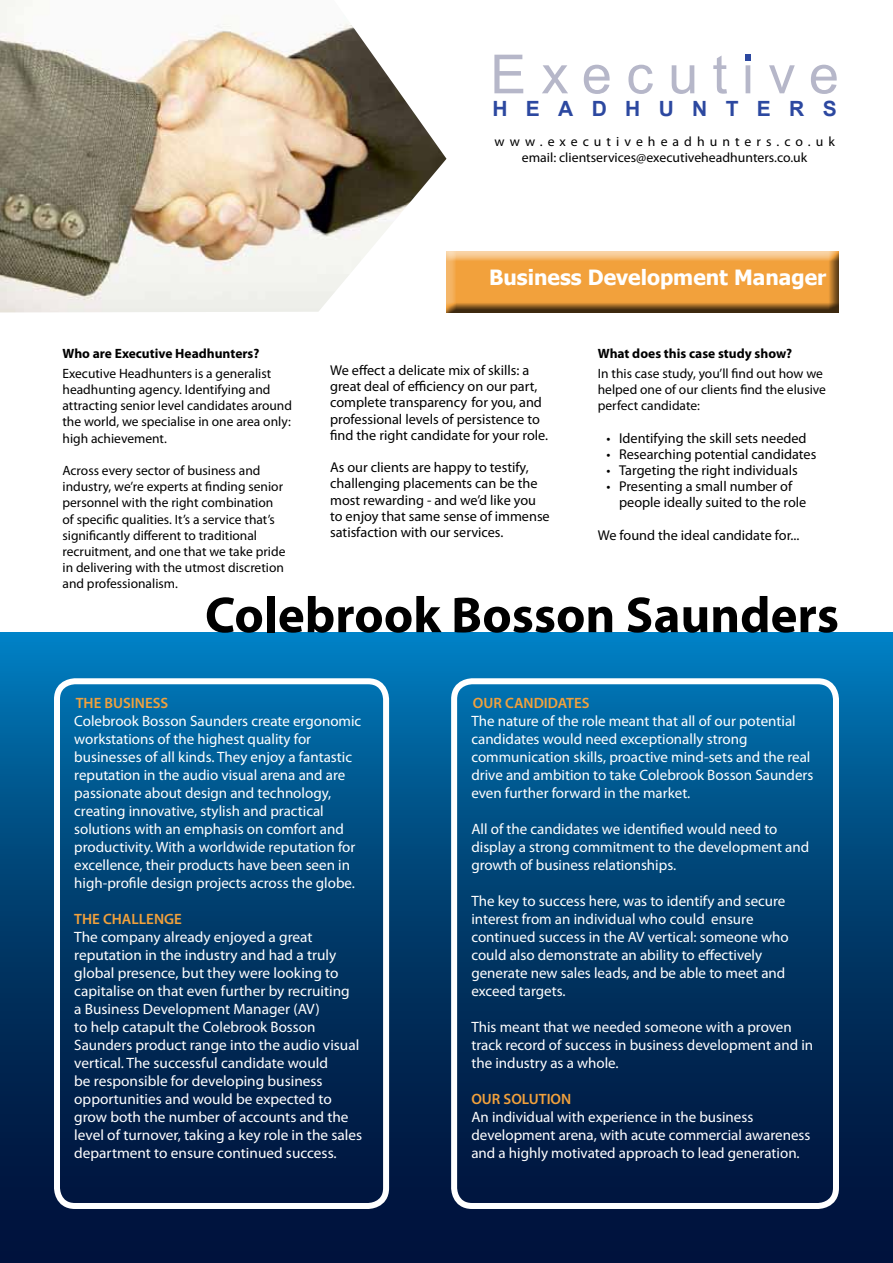
<style>
.page{position:relative;width:893px;height:1263px;background:#fff}
.page>*{position:absolute;margin:0;border:0;box-sizing:border-box;transform-origin:0 0}
.t1{font:54px "Arial";letter-spacing:.27em;color:#b6b7c9}
.t2{font:700 51px "Myriad Pro";color:#000}
.t3{font:700 21px "Tahoma";color:#fff}
.t4{font:700 21px "Arial";letter-spacing:.875em;color:#2c48a0}
.t5{font:15px/18px "Myriad Pro";color:#fff}
.t6{font:600 15px "Myriad Pro";color:#f2a13c}
.t7{font:14.25px/16.2px "Myriad Pro";color:#000}
.t8{font:13.5px/16.2px "Myriad Pro";color:#000}
.t9{font:700 13.5px "Myriad Pro";color:#000}
</style>
<div class="page">
<svg style="left:0;top:632px;width:893px;height:631px;background:#003d6e"></svg>
<div style="left:54px;top:678px;width:335px;height:531px;border:6px solid #fff;border-radius:18px"></div>
<div style="left:451px;top:678px;width:388px;height:531px;border:6px solid #fff;border-radius:18px"></div>
<div style="left:444px;top:250px;width:406px;height:65px;background:#000;opacity:.75"></div>
<svg style="left:745px;top:54px;width:5px;height:6px"></svg>
<img style="left:0;top:0;width:446px;height:312px">
<h1 class="t1" style="left:490px;top:39px;width:350px">Executive</h1>
<h3 class="t4" style="left:492px;top:95px;width:346px">HEADHUNTERS</h3>
<p class="t8" style="left:494px;top:133px;width:342px;text-align:center">www.executiveheadhunters.co.uk email: clientservices@executiveheadhunters.co.uk</p>
<p class="t9" style="left:63px;top:345px;width:198px">Who are Executive Headhunters?</p>
<p class="t8" style="left:63px;top:365px;width:231px">Executive Headhunters is a generalist headhunting agency. Identifying and attracting senior level candidates around the world, we specialise in one area only: high achievement.</p>
<p class="t8" style="left:63px;top:462px;width:224px">Across every sector of business and industry, we’re experts at finding senior personnel with the right combination of specific qualities. It’s a service that’s significantly different to traditional recruitment, and one that we take pride in delivering with the utmost discretion and professionalism.</p>
<h3 class="t3" style="left:489px;top:264px;width:339px">Business Development Manager</h3>
<p class="t7" style="left:330px;top:362px;width:220px">We effect a delicate mix of skills: a great deal of efficiency on our part, complete transparency for you, and professional levels of persistence to find the right candidate for your role.</p>
<p class="t7" style="left:330px;top:459px;width:221px">As our clients are happy to testify, challenging placements can be the most rewarding - and we’d like you to enjoy that same sense of immense satisfaction with our services.</p>
<p class="t9" style="left:598px;top:345px;width:196px">What does this case study show?</p>
<p class="t8" style="left:598px;top:365px;width:230px">In this case study, you’ll find out how we helped one of our clients find the elusive perfect candidate:</p>
<p class="t7" style="left:606px;top:429px;width:202px">• Identifying the skill sets needed</p>
<p class="t7" style="left:606px;top:446px;width:211px">• Researching potential candidates</p>
<p class="t7" style="left:606px;top:462px;width:193px">• Targeting the right individuals</p>
<p class="t7" style="left:619px;top:478px;width:189px;text-indent:-13px">• Presenting a small number of people ideally suited to the role</p>
<p class="t7" style="left:598px;top:527px;width:203px">We found the ideal candidate for...</p>
<h2 class="t2" style="left:205px;top:582px;width:635px">Colebrook Bosson Saunders</h2>
<p class="t6" style="left:76px;top:694px;width:94px">THE BUSINESS</p>
<p class="t5" style="left:74px;top:712px;width:289px">Colebrook Bosson Saunders create ergonomic workstations of the highest quality for businesses of all kinds. They enjoy a fantastic reputation in the audio visual arena and are passionate about design and technology, creating innovative, stylish and practical solutions with an emphasis on comfort and productivity. With a worldwide reputation for excellence, their products have been seen in high-profile design projects across the globe.</p>
<p class="t6" style="left:74px;top:910px;width:109px">THE CHALLENGE</p>
<p class="t5" style="left:74px;top:928px;width:289px">The company already enjoyed a great reputation in the industry and had a truly global presence, but they were looking to capitalise on that even further by recruiting<br>a Business Development Manager (AV)<br>to help catapult the Colebrook Bosson Saunders product range into the audio visual vertical. The successful candidate would<br>be responsible for developing business opportunities and would be expected to grow both the number of accounts and the level of turnover, taking a key role in the sales department to ensure continued success.</p>
<p class="t6" style="left:473px;top:694px;width:118px">OUR CANDIDATES</p>
<p class="t5" style="left:471px;top:712px;width:344px">The nature of the role meant that all of our potential candidates would need exceptionally strong communication skills, proactive mind-sets and the real drive and ambition to take Colebrook Bosson Saunders even further forward in the market.</p>
<p class="t5" style="left:471px;top:820px;width:339px">All of the candidates we identified would need to display a strong commitment to the development and growth of business relationships.</p>
<p class="t5" style="left:471px;top:892px;width:319px">The key to success here, was to identify and secure interest from an individual who could ensure continued success in the AV vertical: someone who could also demonstrate an ability to effectively generate new sales leads, and be able to meet and exceed targets.</p>
<p class="t5" style="left:471px;top:1018px;width:343px">This meant that we needed someone with a proven track record of success in business development and in the industry as a whole.</p>
<p class="t6" style="left:471px;top:1090px;width:101px">OUR SOLUTION</p>
<p class="t5" style="left:471px;top:1108px;width:341px">An individual with experience in the business development arena, with acute commercial awareness and a highly motivated approach to lead generation.</p>
</div>
